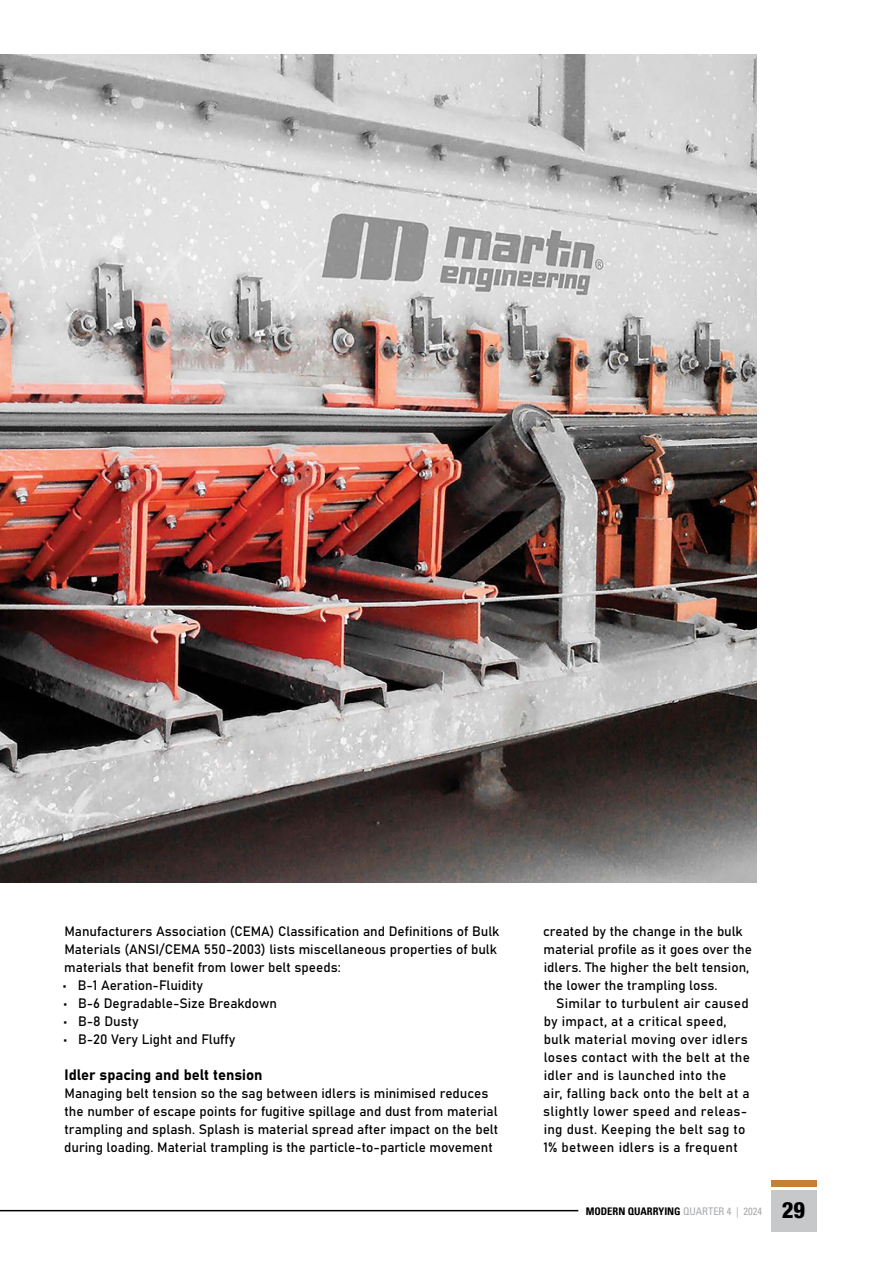
<style>
.page{position:relative;width:893px;height:1263px;background:#fff}
.page>*{position:absolute;margin:0;border:0;box-sizing:border-box;transform-origin:0 0}
.t1{font:15px "Bahnschrift";color:#000}
.t2{font:13.5px/18px "Bahnschrift";color:#000}
.t3{font:13.5px/18px "Bahnschrift";letter-spacing:.02em;color:#000}
.t4{font:700 condensed 10.5px "Univers LT Std";color:#000}
.s1{font-weight:400;color:#a7a9ac}
.s2{font-family:"Helvetica Neue LT Std";font-weight:800;font-size:22.5px}
</style>
<div class="page">
<div style="left:771px;top:1191px;width:45px;height:41px;background:#c7c8ca"></div>
<div style="left:771px;top:1180px;width:45px;height:6px;background:#c38038"></div>
<hr style="left:0;top:1210px;width:578px;height:1px;background:#000">
<img style="left:0;top:54px;width:757px;height:828px">
<p class="t2" style="left:64px;top:921px;width:437px">Manufacturers Association (CEMA) Classification and Definitions of Bulk<br>Materials (ANSI/CEMA 550-2003) lists miscellaneous properties of bulk materials that benefit from lower belt speeds:</p>
<p class="t2" style="left:63px;top:975px;width:142px">• B-1 Aeration-Fluidity</p>
<p class="t2" style="left:64px;top:993px;width:215px">• B-6 Degradable-Size Breakdown</p>
<p class="t2" style="left:64px;top:1011px;width:77px">• B-8 Dusty</p>
<p class="t2" style="left:64px;top:1029px;width:173px">• B-20 Very Light and Fluffy</p>
<p class="t1" style="left:65px;top:1063px;width:200px">Idler spacing and belt tension</p>
<p class="t2" style="left:64px;top:1083px;width:435px">Managing belt tension so the sag between idlers is minimised reduces the number of escape points for fugitive spillage and dust from material trampling and splash. Splash is material spread after impact on the belt during loading. Material trampling is the particle-to-particle movement</p>
<p class="t2" style="left:543px;top:921px;width:210px">created by the change in the bulk material profile as it goes over the idlers. The higher the belt tension, the lower the trampling loss.</p>
<p class="t3" style="left:543px;top:993px;width:208px;text-indent:13px">Similar to turbulent air caused by impact, at a critical speed, bulk material moving over idlers loses contact with the belt at the idler and is launched into the<br>air, falling back onto the belt at a slightly lower speed and releas&shy;ing dust. Keeping the belt sag to<br>1% between idlers is a frequent</p>
<p class="t4" style="left:586px;top:1204px;width:221px">MODERN QUARRYING <span class="s1">QUARTER 4 | 2024</span> <span class="s2">29</span></p>
</div>
